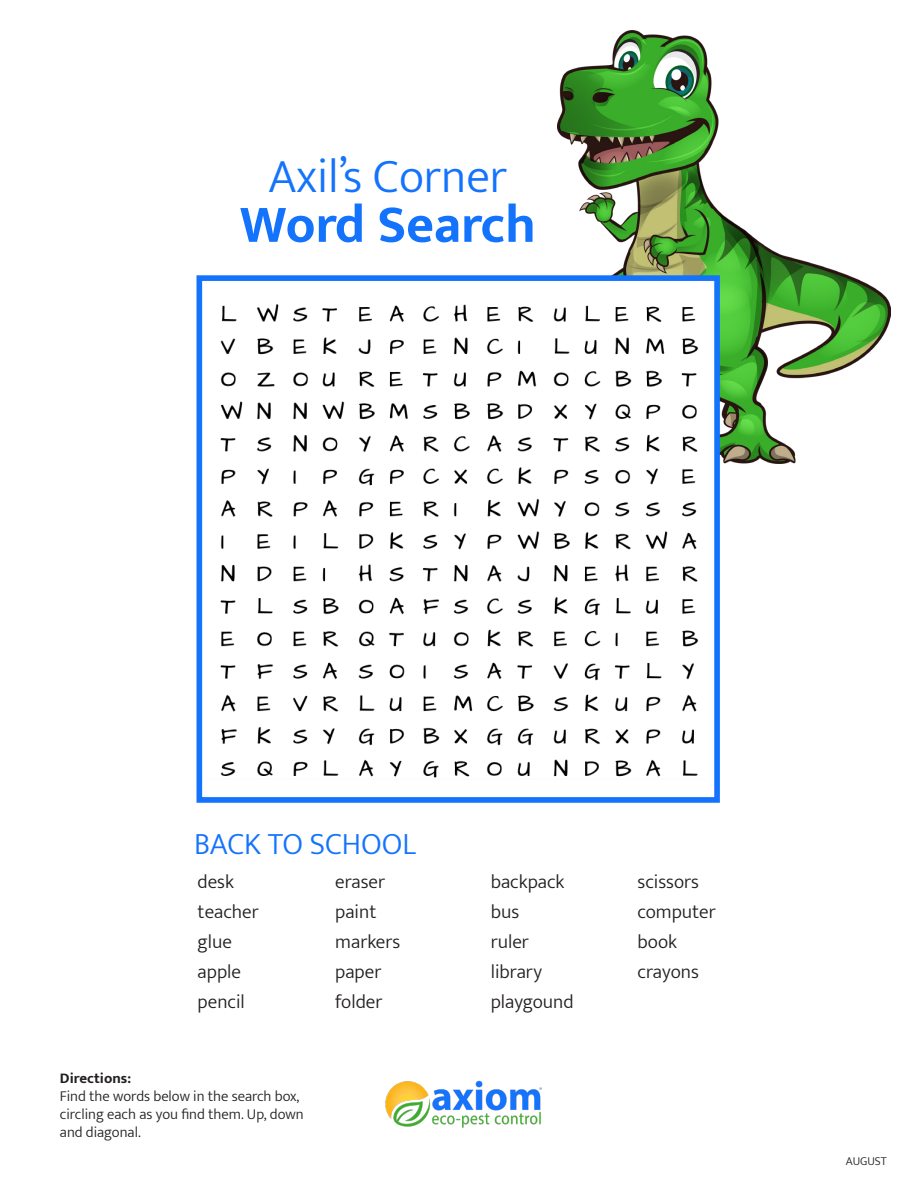
<style>
.page{position:relative;width:918px;height:1188px;background:#fff}
.page>*{position:absolute;margin:0;border:0;box-sizing:border-box;transform-origin:0 0}
.t1{font:700 53.7px "Mukta Mahee";color:#1473fc}
.t2{font:300 48px "Mukta Mahee";color:#1473fc}
.t3{font:300 31.05px "Mukta Mahee";color:#1473fc}
.t4{font:300 19.5px "Mukta Mahee";color:#231f20}
.t5{font:300 15px "Mukta Mahee";color:#231f20}
.t6{font:700 15px "Mukta Mahee";color:#231f20}
.t7{font:300 12px "Mukta Mahee";color:#231f20}
</style>
<div class="page">
<img style="left:557px;top:30px;width:333px;height:433px">
<div style="left:199px;top:278px;width:517px;height:521px;background:#fff"></div>
<div style="left:197px;top:275px;width:523px;height:528px;border:6px solid #1473fc"></div>
<img style="left:385px;top:1080px;width:157px;height:48px">
<img style="left:220px;top:304px;width:479px;height:474px">
<p class="t2" style="left:269px;top:148px;width:240px">Axil’s Corner</p>
<p class="t1" style="left:240px;top:192px;width:297px">Word Search</p>
<p class="t3" style="left:194px;top:825px;width:224px">BACK TO SCHOOL</p>
<p class="t4" style="left:198px;top:869px;width:38px">desk</p>
<p class="t4" style="left:198px;top:899px;width:63px">teacher</p>
<p class="t4" style="left:198px;top:929px;width:36px">glue</p>
<p class="t4" style="left:198px;top:959px;width:45px">apple</p>
<p class="t4" style="left:198px;top:989px;width:49px">pencil</p>
<p class="t6" style="left:60px;top:1069px;width:73px">Directions:</p>
<p class="t5" style="left:60px;top:1087px;width:241px">Find the words below in the search box,</p>
<p class="t5" style="left:60px;top:1105px;width:245px">circling each as you find them. Up, down</p>
<p class="t5" style="left:60px;top:1123px;width:82px">and diagonal.</p>
<p class="t4" style="left:335px;top:869px;width:51px">eraser</p>
<p class="t4" style="left:335px;top:899px;width:43px">paint</p>
<p class="t4" style="left:335px;top:929px;width:67px">markers</p>
<p class="t4" style="left:335px;top:959px;width:48px">paper</p>
<p class="t4" style="left:335px;top:989px;width:49px">folder</p>
<p class="t4" style="left:491px;top:869px;width:75px">backpack</p>
<p class="t4" style="left:491px;top:899px;width:30px">bus</p>
<p class="t4" style="left:491px;top:929px;width:40px">ruler</p>
<p class="t4" style="left:491px;top:959px;width:53px">library</p>
<p class="t4" style="left:491px;top:989px;width:84px">playgound</p>
<p class="t4" style="left:638px;top:869px;width:63px">scissors</p>
<p class="t4" style="left:638px;top:899px;width:80px">computer</p>
<p class="t4" style="left:638px;top:929px;width:41px">book</p>
<p class="t4" style="left:638px;top:959px;width:63px">crayons</p>
<p class="t7" style="left:846px;top:1153px;width:42px">AUGUST</p>
</div>
